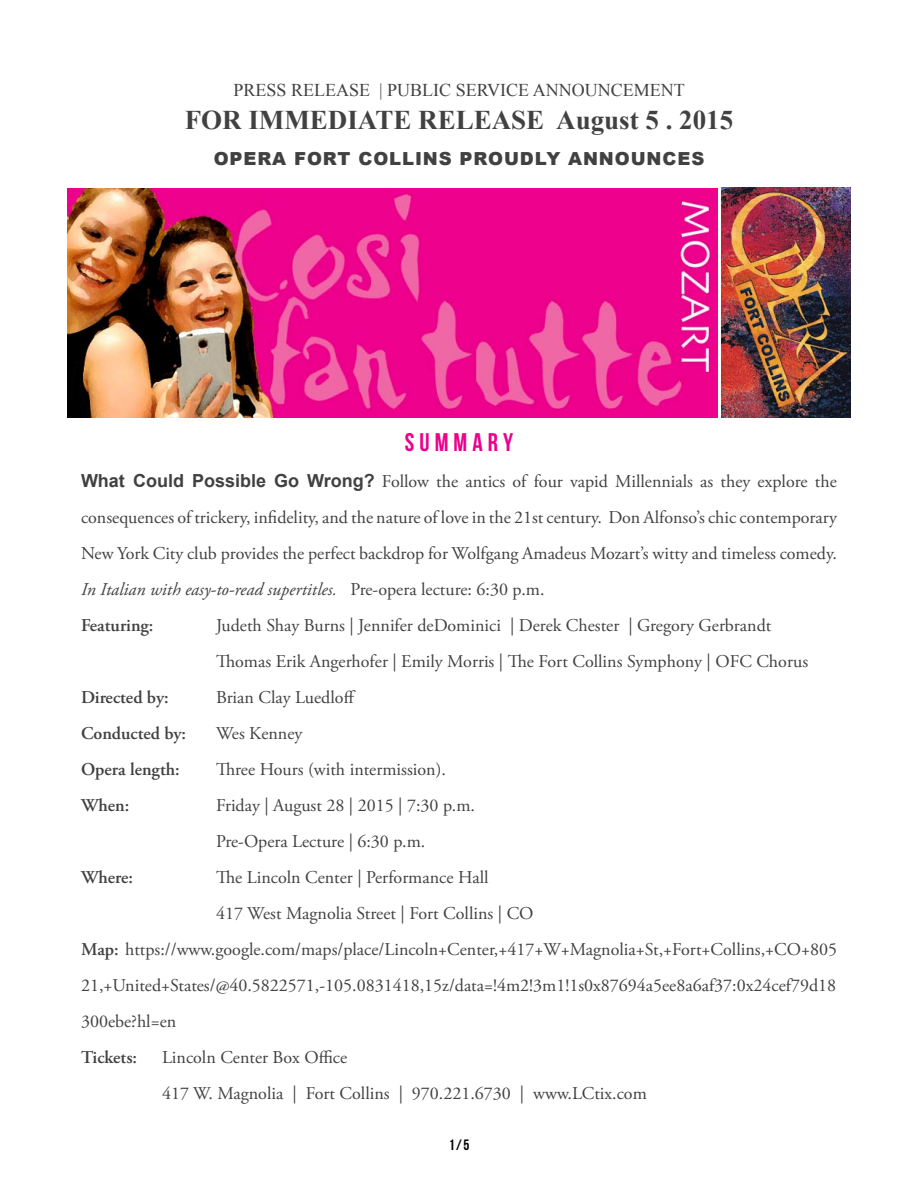
<style>
.page{position:relative;width:918px;height:1188px;background:#fff}
.page>*{position:absolute;margin:0;border:0;box-sizing:border-box;transform-origin:0 0}
.t1{font:700 27px "Times New Roman";color:#414142}
.t2{font:25.5px "Bebas Neue";letter-spacing:.2em;color:#ec008c}
.t3{font:18px/36px "Adobe Garamond Pro";color:#414142}
.t4{font:600 18px "Adobe Garamond Pro";color:#414142}
.t5{font:18px "Times New Roman";color:#414142}
.t6{font:900 18px "Arial";letter-spacing:.05em;color:#414142}
.t7{font:15px "Bebas Neue";color:#000}
.s1{font-family:"Arial";font-weight:700}
.s2{font-style:italic}
.s3{font-weight:600}
</style>
<div class="page">
<img style="left:68px;top:188px;width:650px;height:229px">
<img style="left:722px;top:188px;width:128px;height:229px">
<p class="t5" style="left:234px;top:78px;width:453px">PRESS RELEASE | PUBLIC SERVICE ANNOUNCEMENT</p>
<h1 class="t1" style="left:185px;top:101px;width:550px">FOR IMMEDIATE RELEASE August 5 . 2015</h1>
<p class="t6" style="left:214px;top:145px;width:371px">OPERA FORT COLLINS PROUDLY ANN</p>
<p class="t6" style="left:615px;top:145px;width:77px">OUNCES</p>
<h2 class="t2" style="left:405px;top:429px;width:110px">SUMMARY</h2>
<p class="t3" style="left:81px;top:464px;width:758px"><span class="s1">What Could Possible Go Wrong?</span> Follow the antics of four vapid Millennials as they explore the consequences of trickery, infidelity, and the nature of love in the 21st century. Don Alfonso’s chic contemporary New York City club provides the perfect backdrop for Wolfgang Amadeus Mozart’s witty and timeless comedy.<br><span class="s2">In Italian with easy-to-read supertitles.</span> Pre-opera lecture: 6:30 p.m.<br><span class="s3">Featuring:</span></p>
<p class="t3" style="left:216px;top:608px;width:594px">Judeth Shay Burns | Jennifer deDominici | Derek Chester | Gregory Gerbrandt<br>Thomas Erik Angerhofer | Emily Morris | The Fort Collins Symphony | OFC Chorus</p>
<p class="t4" style="left:81px;top:687px;width:89px">Directed by:</p>
<p class="t3" style="left:216px;top:680px;width:141px">Brian Clay Luedloff</p>
<p class="t4" style="left:81px;top:723px;width:107px">Conducted by:</p>
<p class="t3" style="left:216px;top:716px;width:88px">Wes Kenney</p>
<p class="t4" style="left:81px;top:759px;width:100px">Opera length:</p>
<p class="t3" style="left:216px;top:752px;width:231px">Three Hours (with intermission).</p>
<p class="t4" style="left:81px;top:795px;width:50px">When:</p>
<p class="t3" style="left:216px;top:788px;width:261px">Friday | August 28 | 2015 | 7:30 p.m.<br>Pre-Opera Lecture | 6:30 p.m.</p>
<p class="t4" style="left:81px;top:867px;width:54px">Where:</p>
<p class="t3" style="left:216px;top:860px;width:274px">The Lincoln Center | Performance Hall</p>
<p class="t3" style="left:216px;top:896px;width:319px">417 West Magnolia Street | Fort Collins | CO</p>
<p class="t3" style="left:81px;top:932px;width:758px"><span class="s3">Map:</span> https://www.google.com/maps/place/Lincoln+Center,+417+W+Magnolia+St,+Fort+Collins,+CO+805</p>
<p class="t3" style="left:81px;top:968px;width:757px">21,+United+States/@40.5822571,-105.0831418,15z/data=!4m2!3m1!1s0x87694a5ee8a6af37:0x24cef79d18</p>
<p class="t3" style="left:81px;top:1004px;width:97px">300ebe?hl=en</p>
<p class="t4" style="left:81px;top:1047px;width:58px">Tickets:</p>
<p class="t3" style="left:162px;top:1040px;width:486px">Lincoln Center Box Office<br>417 W. Magnolia | Fort Collins | 970.221.6730 | www.LCtix.com</p>
<p class="t7" style="left:449px;top:1137px;width:22px">1/5</p>
</div>
